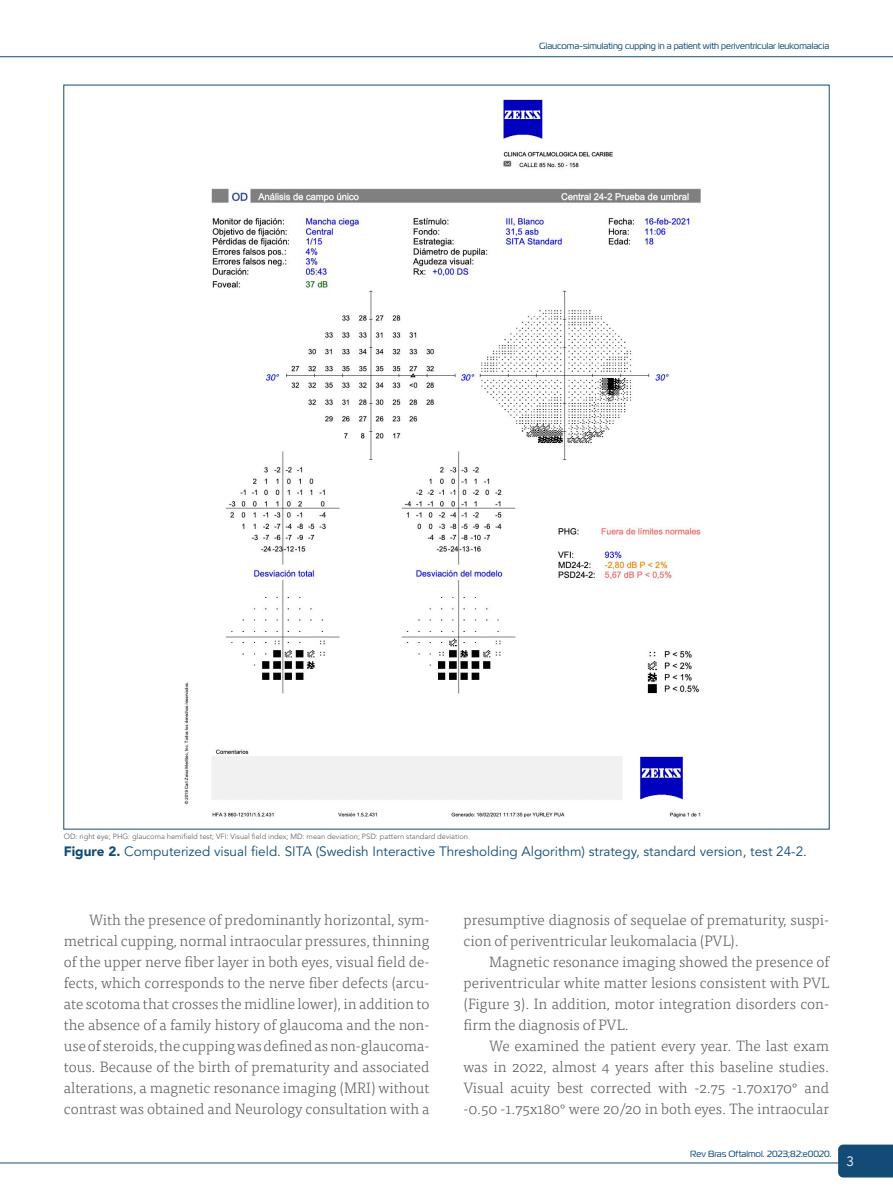
<style>
.page{position:relative;width:893px;height:1191px;background:#fff}
.page>*{position:absolute;margin:0;border:0;box-sizing:border-box;transform-origin:0 0}
.t1{font:300 15px/21px "Tisa Pro";color:#575756;text-align:justify}
.t2{font:13.5px "Avenir LT Std";color:#124c76}
.t3{font:13.5px "Avenir LT Std";color:#fff}
.t4{font:9px "Magistral";color:#124c76}
.t5{font:300 7.5px "Avenir LT Std";color:#575756}
.s1{font-weight:900}
</style>
<div class="page">
<div style="left:838px;top:1144px;width:55px;height:33px;background:#124c76"></div>
<hr style="left:0;top:1162px;width:838px;height:1px;background:#124c76">
<hr style="left:0;top:56px;width:893px;height:1px;background:#124c76">
<img style="left:184px;top:99px;width:517px;height:719px">
<p class="t4" style="left:539px;top:41px;width:291px">Glaucoma-simulating cupping in a patient with periventricular leukomalacia</p>
<p class="t5" style="left:64px;top:832px;width:408px">OD: right eye; PHG: glaucoma hemifield test; VFI: Visual field index; MD: mean deviation; PSD: pattern standard deviation.</p>
<p class="t2" style="left:64px;top:843px;width:745px"><span class="s1">Figure 2.</span> Computerized visual field. SITA (Swedish Interactive Thresholding Algorithm) strategy, standard version, test 24-2.</p>
<p class="t1" style="left:64px;top:909px;width:367px;text-indent:26px">With the presence of predominantly horizontal, sym&shy;metrical cupping, normal intraocular pressures, thinning of the upper nerve fiber layer in both eyes, visual field de&shy;fects, which corresponds to the nerve fiber defects (arcu&shy;ate scotoma that crosses the midline lower), in addition to the absence of a family history of glaucoma and the non&shy;use of steroids, the cupping was defined as non-glaucoma&shy;tous. Because of the birth of prematurity and associated alterations, a magnetic resonance imaging (MRI) without contrast was obtained and Neurology consultation with a</p>
<p class="t1" style="left:463px;top:909px;width:367px">presumptive diagnosis of sequelae of prematurity, suspi&shy;cion of periventricular leukomalacia (PVL).</p>
<p class="t1" style="left:463px;top:951px;width:367px;text-indent:26px">Magnetic resonance imaging showed the presence of periventricular white matter lesions consistent with PVL (Figure 3). In addition, motor integration disorders con&shy;firm the diagnosis of PVL.</p>
<p class="t1" style="left:463px;top:1035px;width:367px;text-indent:26px">We examined the patient every year. The last exam was in 2022, almost 4 years after this baseline studies.<br>Visual acuity best corrected with -2.75 -1.70x170° and -0.50 -1.75x180° were 20/20 in both eyes. The intraocular</p>
<p class="t4" style="left:690px;top:1147px;width:143px">Rev Bras Oftalmol. 2023;82:e0020.</p>
<p class="t3" style="left:847px;top:1153px;width:9px">3</p>
</div>
